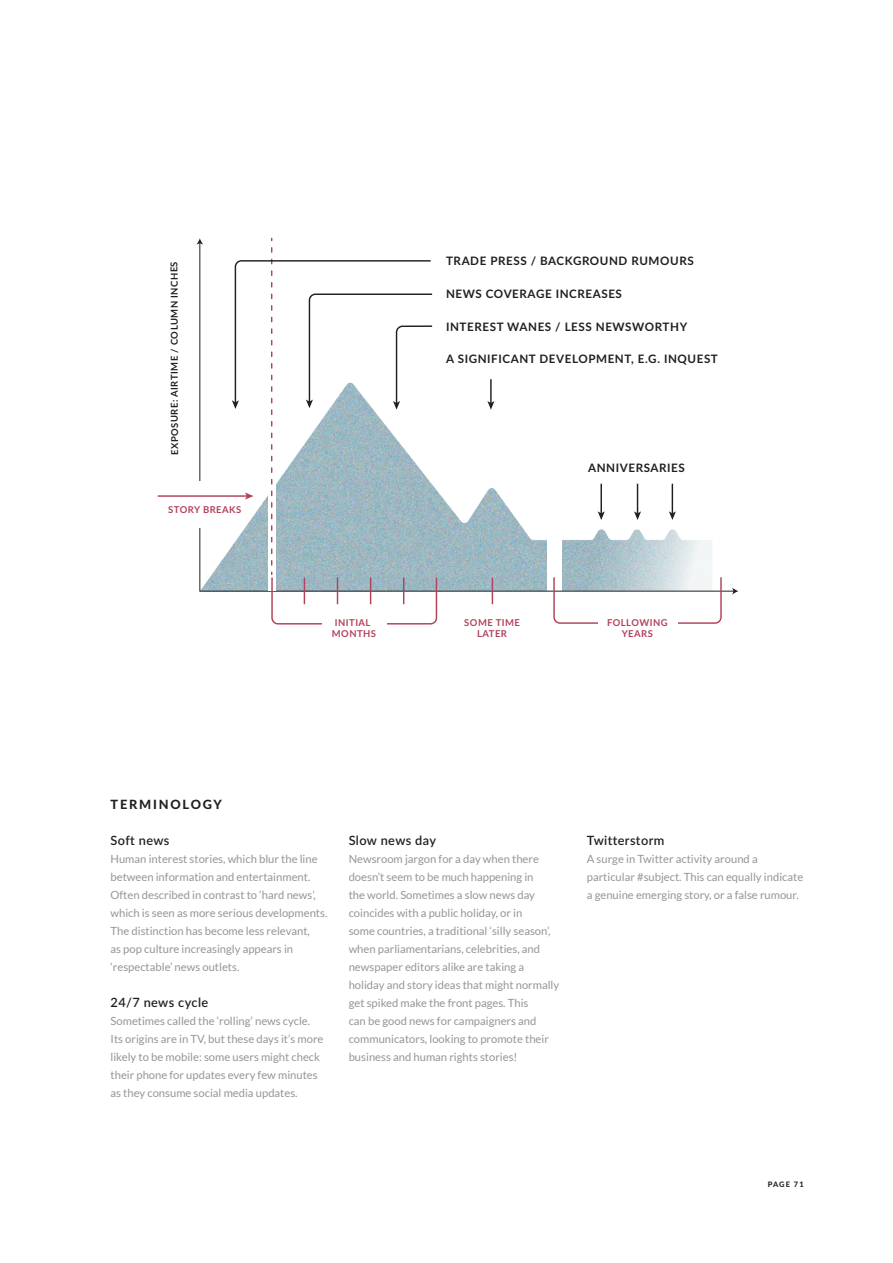
<style>
.page{position:relative;width:893px;height:1263px;background:#fff}
.page>*{position:absolute;margin:0;border:0;box-sizing:border-box;transform-origin:0 0}
.t1{font:600 12.75px "Lato";letter-spacing:.03em;color:#231f20}
.t2{font:800 12.75px "Lato";letter-spacing:.14em;color:#231f20}
.t3{font:700 11.55px "Lato";letter-spacing:.05em;color:#231f20}
.t4{font:11.25px/18px "Lato";color:#939598}
.t5{font:700 9.45px/11.2px "Lato";letter-spacing:.05em;color:#b24159;text-align:center}
.t6{font:700 9.45px "Lato";letter-spacing:.045em;color:#231f20}
.t7{font:800 7.5px "Lato";letter-spacing:.13em;color:#231f20}
</style>
<div class="page">
<svg style="left:199px;top:245px;width:533px;height:347px"></svg>
<svg style="left:732px;top:588px;width:6px;height:7px"></svg>
<svg style="left:196px;top:238px;width:7px;height:7px"></svg>
<div style="left:158px;top:481px;width:82px;height:46px;background:#fff"></div>
<div style="left:268px;top:455px;width:7px;height:136px;background:#fff"></div>
<svg style="left:492px;top:577px;width:1px;height:27px"></svg>
<svg style="left:553px;top:576px;width:169px;height:48px"></svg>
<div style="left:598px;top:614px;width:79px;height:19px;background:#fff"></div>
<hr style="left:490px;top:379px;width:2px;height:24px;background:#231f20">
<svg style="left:487px;top:401px;width:7px;height:9px"></svg>
<hr style="left:158px;top:495px;width:89px;height:2px;background:#b24159">
<svg style="left:232px;top:238px;width:202px;height:327px"></svg>
<hr style="left:600px;top:484px;width:2px;height:30px;background:#231f20">
<svg style="left:598px;top:511px;width:7px;height:9px"></svg>
<hr style="left:637px;top:484px;width:1px;height:30px;background:#231f20">
<svg style="left:634px;top:511px;width:7px;height:9px"></svg>
<hr style="left:672px;top:484px;width:1px;height:30px;background:#231f20">
<svg style="left:669px;top:511px;width:7px;height:9px"></svg>
<svg style="left:271px;top:572px;width:167px;height:53px"></svg>
<div style="left:322px;top:614px;width:65px;height:19px;background:#fff"></div>
<p class="t6" style="left:167px;top:455px;width:195px;rotate:-90deg">EXPOSURE: AIRTIME / COLUMN INCHES</p>
<p class="t5" style="left:168px;top:503px;width:75px">STORY BREAKS</p>
<p class="t5" style="left:332px;top:616px;width:46px">INITIAL<br>MONTHS</p>
<p class="t3" style="left:446px;top:252px;width:249px">TRADE PRESS / BACKGROUND RUMOURS</p>
<p class="t3" style="left:446px;top:285px;width:177px">NEWS COVERAGE INCREASES</p>
<p class="t3" style="left:446px;top:318px;width:243px">INTEREST WANES / LESS NEWSWORTHY</p>
<p class="t3" style="left:446px;top:351px;width:273px">A SIGNIFICANT DEVELOPMENT, E.G. INQUEST</p>
<p class="t3" style="left:588px;top:460px;width:98px">ANNIVERSARIES</p>
<p class="t5" style="left:464px;top:616px;width:57px">SOME TIME<br>LATER</p>
<p class="t5" style="left:607px;top:616px;width:62px">FOLLOWING<br>YEARS</p>
<p class="t2" style="left:111px;top:795px;width:113px">TERMINOLOGY</p>
<p class="t1" style="left:111px;top:831px;width:60px">Soft news</p>
<p class="t4" style="left:111px;top:850px;width:218px">Human interest stories, which blur the line between information and entertainment.<br>Often described in contrast to ‘hard news’, which is seen as more serious developments.<br>The distinction has become less relevant,<br>as pop culture increasingly appears in ‘respectable’ news outlets.</p>
<p class="t1" style="left:111px;top:993px;width:99px">24/7 news cycle</p>
<p class="t4" style="left:111px;top:1012px;width:214px">Sometimes called the ‘rolling’ news cycle.<br>Its origins are in TV, but these days it’s more likely to be mobile: some users might check their phone for updates every few minutes as they consume social media updates.</p>
<p class="t1" style="left:349px;top:831px;width:89px">Slow news day</p>
<p class="t4" style="left:349px;top:850px;width:212px">Newsroom jargon for a day when there doesn’t seem to be much happening in<br>the world. Sometimes a slow news day coincides with a public holiday, or in<br>some countries, a traditional ‘silly season’, when parliamentarians, celebrities, and newspaper editors alike are taking a holiday and story ideas that might normally get spiked make the front pages. This<br>can be good news for campaigners and communicators, looking to promote their business and human rights stories!</p>
<p class="t1" style="left:587px;top:831px;width:79px">Twitterstorm</p>
<p class="t4" style="left:587px;top:850px;width:218px">A surge in Twitter activity around a particular #subject. This can equally indicate a genuine emerging story, or a false rumour.</p>
<p class="t7" style="left:768px;top:1179px;width:37px">PAGE 71</p>
</div>
